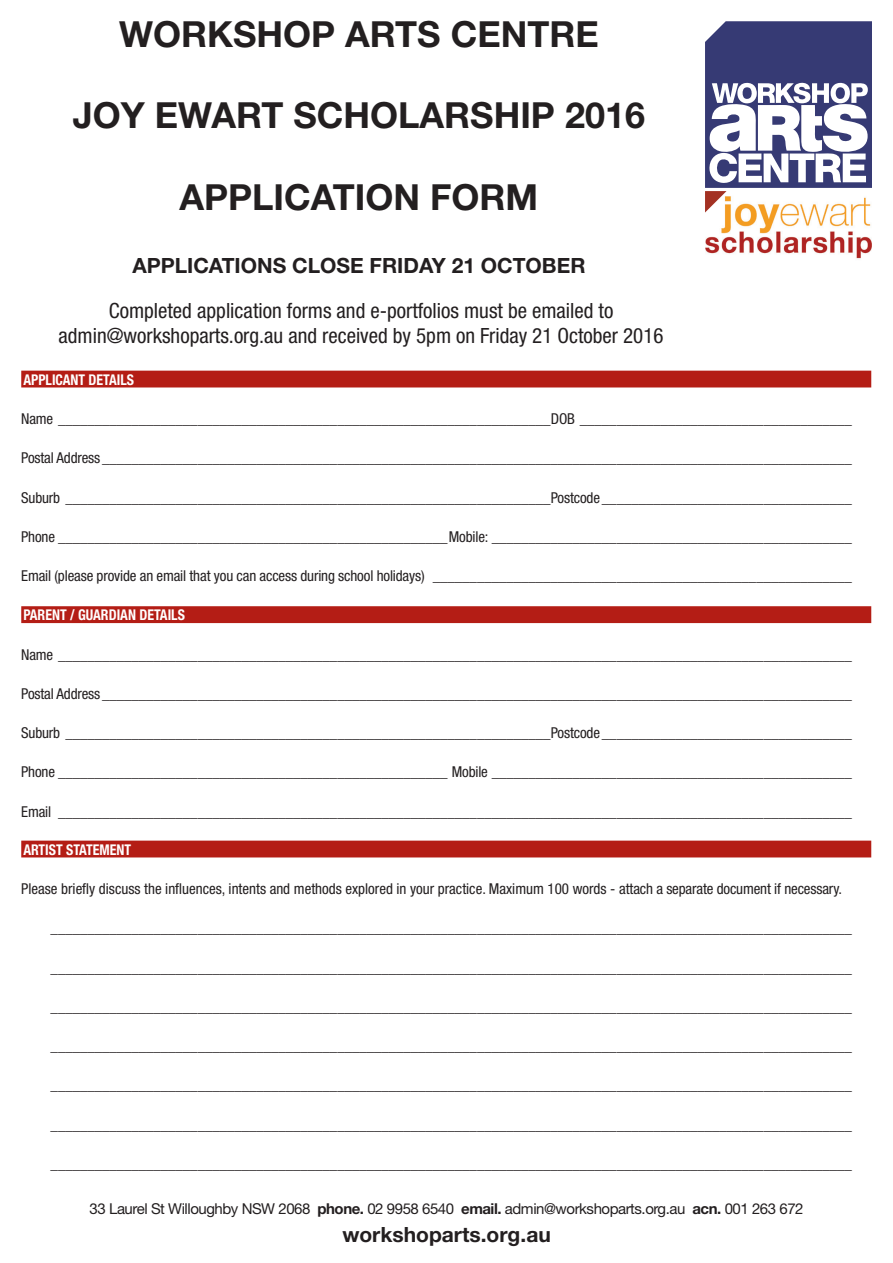
<style>
.page{position:relative;width:893px;height:1263px;background:#fff}
.page>*{position:absolute;margin:0;border:0;box-sizing:border-box;transform-origin:0 0}
.Subhead{font:700 36px "Helvetica Neue LT Std";color:#231f20}
.Body_Copy{font:condensed 21px "Helvetica Neue LT Std";color:#231f20}
.Subhead-2{font:700 21px "Helvetica Neue LT Std";color:#231f20}
.body_copy{font:condensed 15px "Helvetica Neue LT Std";letter-spacing:-.01em;color:#231f20}
.subhead{font:condensed 15px "Helvetica Neue LT Std";color:#231f20}
.Body_Copy-2{font:condensed 15px "Helvetica Neue LT Std";letter-spacing:-.01em;color:#231f20}
.t1{font:15px "Helvetica Neue LT Std";letter-spacing:-.03em;color:#231f20}
.day_of_week_2{font:700 condensed 14.85px "Helvetica Neue LT Std";color:#fff;scale:.94 1}
.s1{font-weight:700}
</style>
<div class="page">
<img style="left:705px;top:212px;width:167px;height:47px">
<svg style="left:705px;top:21px;width:167px;height:191px"></svg>
<div style="left:21px;top:371px;width:850px;height:16px;background:#b41d15"></div>
<div style="left:21px;top:606px;width:850px;height:17px;background:#b41d15"></div>
<div style="left:21px;top:841px;width:850px;height:16px;background:#b41d15"></div>
<p class="Subhead" style="left:119px;top:12px;width:481px">WORKSHOP ARTS CENTRE</p>
<p class="Subhead" style="left:73px;top:93px;width:574px">JOY EWART SCHOLARSHIP 2016</p>
<p class="Subhead" style="left:180px;top:175px;width:360px">APPLICATION FORM</p>
<p class="Subhead-2" style="left:132px;top:253px;width:455px">APPLICATIONS CLOSE FRIDAY 21 OCTOBER</p>
<p class="Body_Copy" style="left:109px;top:298px;width:506px">Completed application forms and e-portfolios must be emailed to</p>
<p class="Body_Copy" style="left:59px;top:323px;width:606px">admin@workshoparts.org.au and received by 5pm on Friday 21 October 2016</p>
<p class="day_of_week_2" style="left:23px;top:370px;width:119px">APPLICANT DETAILS</p>
<p class="Body_Copy-2" style="left:21px;top:410px;width:832px">Name ___________________________________________________________________DOB _____________________________________</p>
<p class="body_copy" style="left:21px;top:449px;width:832px">Postal Address______________________________________________________________________________________________________</p>
<p class="body_copy" style="left:21px;top:489px;width:832px">Suburb __________________________________________________________________Postcode __________________________________</p>
<p class="body_copy" style="left:21px;top:528px;width:832px">Phone _____________________________________________________Mobile: _________________________________________________</p>
<p class="body_copy" style="left:21px;top:567px;width:832px">Email (please provide an email that you can access during school holidays) _________________________________________________________</p>
<p class="day_of_week_2" style="left:23px;top:606px;width:173px">PARENT / GUARDIAN DETAILS</p>
<p class="Body_Copy-2" style="left:21px;top:646px;width:832px">Name ____________________________________________________________________________________________________________</p>
<p class="body_copy" style="left:21px;top:685px;width:832px">Postal Address______________________________________________________________________________________________________</p>
<p class="body_copy" style="left:21px;top:724px;width:832px">Suburb __________________________________________________________________Postcode __________________________________</p>
<p class="body_copy" style="left:21px;top:763px;width:832px">Phone _____________________________________________________ Mobile _________________________________________________</p>
<p class="body_copy" style="left:21px;top:803px;width:832px">Email ____________________________________________________________________________________________________________</p>
<p class="day_of_week_2" style="left:23px;top:840px;width:116px">ARTIST STATEMENT</p>
<p class="subhead" style="left:21px;top:880px;width:822px">Please briefly discuss the influences, intents and methods explored in your practice. Maximum 100 words - attach a separate document if necessary.</p>
<p class="subhead" style="left:51px;top:919px;width:803px">_____________________________________________________________________________________________________________</p>
<p class="subhead" style="left:51px;top:958px;width:803px">_____________________________________________________________________________________________________________</p>
<p class="subhead" style="left:51px;top:998px;width:803px">_____________________________________________________________________________________________________________</p>
<p class="subhead" style="left:51px;top:1037px;width:803px">_____________________________________________________________________________________________________________</p>
<p class="subhead" style="left:51px;top:1076px;width:803px">_____________________________________________________________________________________________________________</p>
<p class="subhead" style="left:51px;top:1116px;width:803px">_____________________________________________________________________________________________________________</p>
<p class="subhead" style="left:51px;top:1155px;width:803px">_____________________________________________________________________________________________________________</p>
<p class="t1" style="left:90px;top:1200px;width:715px">33 Laurel St Willoughby NSW 2068 <span class="s1">phone.</span> 02 9958 6540 <span class="s1">email.</span> admin@workshoparts.org.au <span class="s1">acn.</span> 001 263 672</p>
<p class="Subhead-2" style="left:342px;top:1221px;width:210px">workshoparts.org.au</p>
</div>
